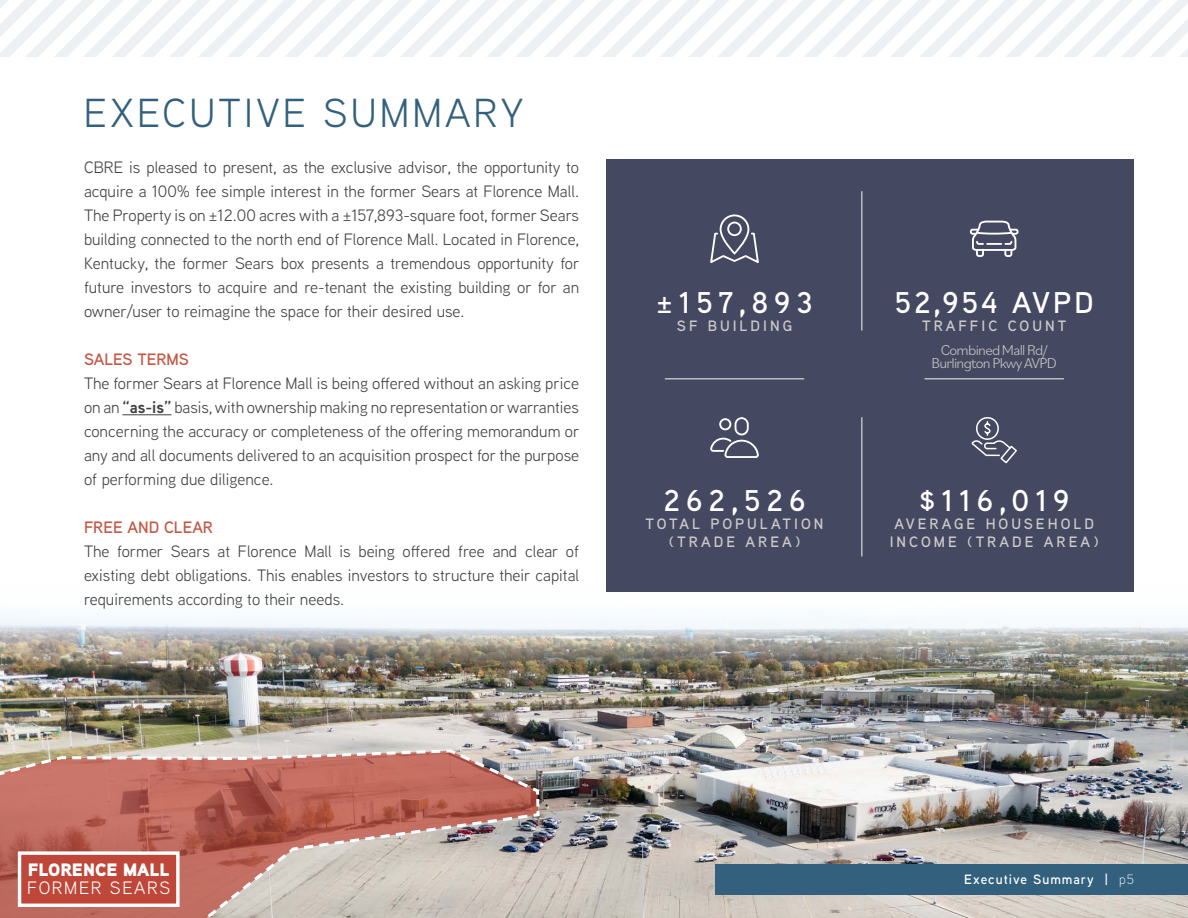
<style>
.page{position:relative;width:1188px;height:918px;background:#fff}
.page>*{position:absolute;margin:0;border:0;box-sizing:border-box;transform-origin:0 0}
.t1{font:40.5px "Aaux Next";letter-spacing:.075em;color:#33617d}
.t2{font:600 30px "Aaux Next";letter-spacing:.2em;color:#fff}
.t3{font:600 30px "Aaux Next";letter-spacing:.1em;color:#fff}
.t4{font:900 18px "Aaux Next";color:#fff}
.t5{font:18px "Aaux Next";letter-spacing:.09em;color:#fff}
.t6{font:16.5px/24px "Aaux Next";color:#414042;text-align:justify}
.t7{font:600 16.5px "Aaux Next";color:#c35846}
.t8{font:600 15px/18px "Aaux Next";letter-spacing:.2em;color:#cccac9;text-align:center}
.t9{font:300 15px/13.5px "Bilo";letter-spacing:-.05em;color:#cccac9;text-align:center}
.t10{font:600 13.5px "Aaux Next";letter-spacing:.075em;color:#fff}
.s1{font-weight:700}
.s2{font-weight:300}
</style>
<div class="page">
<img style="left:0;top:587px;width:1188px;height:331px">
<div style="left:607px;top:159px;width:527px;height:433px;background:#444961"></div>
<svg style="left:0;top:0;width:1188px;height:56px"></svg>
<svg style="left:710px;top:214px;width:49px;height:49px"></svg>
<svg style="left:969px;top:220px;width:50px;height:37px"></svg>
<svg style="left:711px;top:417px;width:48px;height:41px"></svg>
<hr style="left:861px;top:191px;width:2px;height:140px;background:#bcbec0">
<hr style="left:665px;top:378px;width:139px;height:2px;background:#bcbec0">
<hr style="left:925px;top:378px;width:139px;height:2px;background:#bcbec0">
<hr style="left:861px;top:417px;width:2px;height:140px;background:#bcbec0">
<svg style="left:971px;top:417px;width:46px;height:47px"></svg>
<svg style="left:0;top:748px;width:541px;height:170px;background:#c18a7f"></svg>
<div style="left:20px;top:853px;width:158px;height:52px;background:#be4739"></div>
<div style="left:18px;top:851px;width:162px;height:56px;border:3px solid #fff"></div>
<hr style="left:122px;top:414px;width:49px;height:1px;background:#414042">
<div style="left:716px;top:864px;width:472px;height:30px;background:#33617d"></div>
<h1 class="t1" style="left:84px;top:86px;width:441px">EXECUTIVE SUMMARY</h1>
<p class="t6" style="left:84px;top:155px;width:497px">CBRE is pleased to present, as the exclusive advisor, the opportunity to acquire a 100% fee simple interest in the former Sears at Florence Mall.<br>The Property is on ±12.00 acres with a ±157,893-square foot, former Sears building connected to the north end of Florence Mall. Located in Florence, Kentucky, the former Sears box presents a tremendous opportunity for future investors to acquire and re-tenant the existing building or for an owner/user to reimagine the space for their desired use.</p>
<p class="t7" style="left:84px;top:348px;width:106px">SALES TERMS</p>
<p class="t6" style="left:84px;top:371px;width:497px">The former Sears at Florence Mall is being offered without an asking price on an <span class="s1">“as-is”</span> basis, with ownership making no representation or warranties concerning the accuracy or completeness of the offering memorandum or any and all documents delivered to an acquisition prospect for the purpose of performing due diligence.</p>
<p class="t7" style="left:84px;top:516px;width:131px">FREE AND CLEAR</p>
<p class="t6" style="left:84px;top:539px;width:497px">The former Sears at Florence Mall is being offered free and clear of existing debt obligations. This enables investors to structure their capital requirements according to their needs.</p>
<h2 class="t2" style="left:657px;top:281px;width:157px">±157,893</h2>
<p class="t8" style="left:677px;top:316px;width:117px">SF BUILDING</p>
<h2 class="t2" style="left:664px;top:480px;width:143px">262,526</h2>
<p class="t8" style="left:646px;top:515px;width:179px">TOTAL POPULATION (TRADE AREA)</p>
<h2 class="t3" style="left:895px;top:281px;width:200px">52,954 AVPD</h2>
<p class="t8" style="left:922px;top:316px;width:146px">TRAFFIC COUNT</p>
<p class="t9" style="left:931px;top:342px;width:127px">Combined Mall Rd/<br>Burlington Pkwy AVPD</p>
<h2 class="t2" style="left:919px;top:480px;width:152px">$116,019</h2>
<p class="t8" style="left:890px;top:515px;width:211px">AVERAGE HOUSEHOLD<br>INCOME (TRADE AREA)</p>
<p class="t4" style="left:28px;top:857px;width:144px">FLORENCE MALL</p>
<p class="t5" style="left:27px;top:876px;width:145px">FORMER SEARS</p>
<p class="t10" style="left:964px;top:870px;width:171px">Executive Summary | <span class="s2">p5</span></p>
</div>
